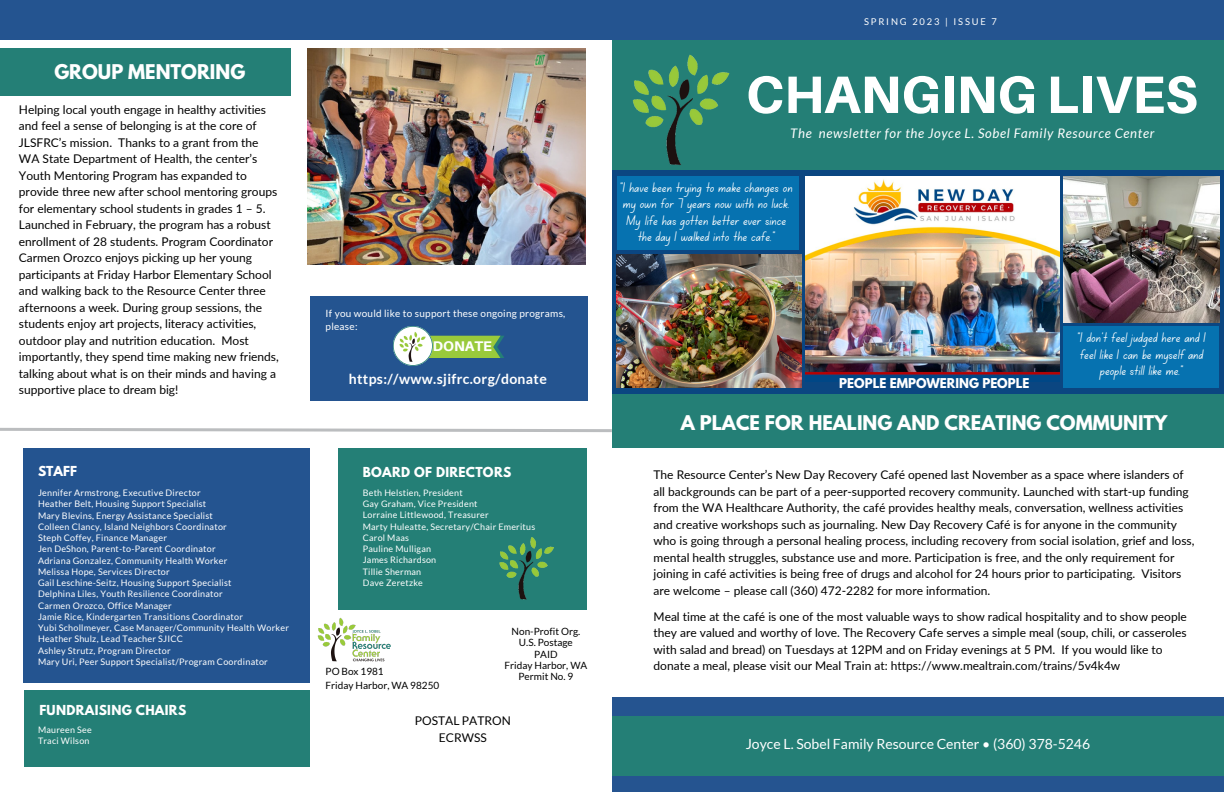
<style>
.page{position:relative;width:1224px;height:792px;background:#fff}
.page>*{position:absolute;margin:0;border:0;box-sizing:border-box;transform-origin:0 0}
.t1{font:800 52.7px "Aileron";color:#fff}
.t2{font:700 18px "League Spartan";color:#fff}
.t3{font:14px/16.5px "Canva School Font";color:#fff;text-align:center}
.t4{font:14px "Lato";color:#fff}
.t5{font:700 14px "Lato";letter-spacing:.025em;color:#fff}
.t6{font:800 14px "Aileron";color:#fff}
.t7{font:italic 13.2px "Lato";letter-spacing:.05em;color:#fff}
.t8{font:700 12.2px "League Spartan";letter-spacing:.025em;color:#fff}
.t9{font:12px/16.5px "Lato";color:#000}
.t10{font:700 12px "League Spartan";color:#fff}
.t11{font:10px "Lato";color:#000}
.t12{font:10px "Lato";letter-spacing:.025em;color:#fff}
.t13{font:9.3px "Lato";letter-spacing:.2em;color:#fff}
.t14{font:9px "Lato";letter-spacing:.025em;color:#fff}
.t15{font:8.9px "Lato";letter-spacing:.025em;color:#fff}
</style>
<div class="page">
<div style="left:0;top:49px;width:290px;height:47px;background:#247f76"></div>
<div style="left:612px;top:0;width:612px;height:172px;background:#247f76"></div>
<svg style="left:612px;top:170px;width:612px;height:225px;background:#1a5184"></svg>
<div style="left:617px;top:177px;width:181px;height:73px;background:#0672b0"></div>
<div style="left:0;top:0;width:1224px;height:40px;background:#245490"></div>
<div style="left:612px;top:698px;width:612px;height:94px;background:#255490"></div>
<img style="left:621px;top:54px;width:124px;height:119px">
<div style="left:612px;top:716px;width:612px;height:59px;background:#247f76"></div>
<div style="left:612px;top:395px;width:612px;height:53px;background:#247f76"></div>
<svg style="left:0;top:427px;width:612px;height:5px"></svg>
<div style="left:23px;top:448px;width:287px;height:234px;background:#245490"></div>
<div style="left:310px;top:296px;width:277px;height:105px;background:#245490"></div>
<svg style="left:429px;top:336px;width:75px;height:22px;background:#8dc042"></svg>
<svg style="left:393px;top:326px;width:40px;height:40px"></svg>
<div style="left:394px;top:327px;width:38px;height:38px;background:#fff;border-radius:50%"></div>
<img style="left:397px;top:331px;width:32px;height:32px">
<img style="left:308px;top:49px;width:277px;height:215px">
<img style="left:806px;top:177px;width:253px;height:204px">
<img style="left:617px;top:254px;width:184px;height:134px">
<div style="left:338px;top:448px;width:249px;height:162px;background:#247f76"></div>
<img style="left:1064px;top:177px;width:156px;height:145px">
<div style="left:1064px;top:326px;width:155px;height:62px;background:#0672b0"></div>
<div style="left:25px;top:690px;width:285px;height:76px;background:#247f76"></div>
<img style="left:499px;top:537px;width:55px;height:63px">
<img style="left:317px;top:617px;width:74px;height:45px">
<p class="t2" style="left:54px;top:62px;width:192px">GROUP MENTORING</p>
<p class="t9" style="left:19px;top:101px;width:261px">Helping local youth engage in healthy activities and feel a sense of belonging is at the core of JLSFRC’s mission. Thanks to a grant from the WA State Department of Health, the center’s Youth Mentoring Program has expanded to provide three new after school mentoring groups for elementary school students in grades 1 – 5.<br>Launched in February, the program has a robust enrollment of 28 students. Program Coordinator Carmen Orozco enjoys picking up her young participants at Friday Harbor Elementary School and walking back to the Resource Center three afternoons a week. During group sessions, the students enjoy art projects, literacy activities, outdoor play and nutrition education. Most importantly, they spend time making new friends, talking about what is on their minds and having a supportive place to dream big!</p>
<p class="t8" style="left:38px;top:465px;width:40px">STAFF</p>
<p class="t14" style="left:38px;top:487px;width:164px">Jennifer Armstrong, Executive Director</p>
<p class="t14" style="left:38px;top:499px;width:170px">Heather Belt, Housing Support Specialist</p>
<p class="t14" style="left:38px;top:510px;width:176px">Mary Blevins, Energy Assistance Specialist</p>
<p class="t14" style="left:38px;top:521px;width:190px">Colleen Clancy, Island Neighbors Coordinator</p>
<p class="t14" style="left:38px;top:532px;width:131px">Steph Coffey, Finance Manager</p>
<p class="t14" style="left:38px;top:544px;width:179px">Jen DeShon, Parent-to-Parent Coordinator</p>
<p class="t14" style="left:38px;top:555px;width:191px">Adriana Gonzalez, Community Health Worker</p>
<p class="t14" style="left:38px;top:566px;width:133px">Melissa Hope, Services Director</p>
<p class="t14" style="left:38px;top:577px;width:195px">Gail Leschine-Seitz, Housing Support Specialist</p>
<p class="t14" style="left:38px;top:589px;width:186px">Delphina Liles, Youth Resilience Coordinator</p>
<p class="t14" style="left:38px;top:600px;width:135px">Carmen Orozco, Office Manager</p>
<p class="t14" style="left:38px;top:611px;width:207px">Jamie Rice, Kindergarten Transitions Coordinator</p>
<p class="t14" style="left:38px;top:622px;width:253px">Yubi Schollmeyer, Case Manager/Community Health Worker</p>
<p class="t14" style="left:38px;top:634px;width:147px">Heather Shulz, Lead Teacher SJICC</p>
<p class="t14" style="left:38px;top:645px;width:134px">Ashley Strutz, Program Director</p>
<p class="t14" style="left:38px;top:656px;width:231px">Mary Uri, Peer Support Specialist/Program Coordinator</p>
<p class="t8" style="left:39px;top:704px;width:148px">FUNDRAISING CHAIRS</p>
<p class="t15" style="left:38px;top:724px;width:55px">Maureen See</p>
<p class="t15" style="left:38px;top:735px;width:53px">Traci Wilson</p>
<p class="t12" style="left:326px;top:307px;width:241px">If you would like to support these ongoing programs,</p>
<p class="t12" style="left:326px;top:320px;width:33px">please:</p>
<p class="t6" style="left:433px;top:338px;width:61px">DONATE</p>
<p class="t5" style="left:349px;top:370px;width:200px">https://www.sjifrc.org/donate</p>
<p class="t8" style="left:363px;top:466px;width:150px">BOARD OF DIRECTORS</p>
<p class="t15" style="left:363px;top:487px;width:101px">Beth Helstien, President</p>
<p class="t15" style="left:363px;top:498px;width:116px">Gay Graham, Vice President</p>
<p class="t15" style="left:363px;top:509px;width:128px">Lorraine Littlewood, Treasurer</p>
<p class="t15" style="left:363px;top:521px;width:174px">Marty Huleatte, Secretary/Chair Emeritus</p>
<p class="t15" style="left:363px;top:532px;width:48px">Carol Maas</p>
<p class="t15" style="left:363px;top:543px;width:70px">Pauline Mulligan</p>
<p class="t15" style="left:363px;top:555px;width:75px">James Richardson</p>
<p class="t15" style="left:363px;top:566px;width:60px">Tillie Sherman</p>
<p class="t15" style="left:363px;top:577px;width:62px">Dave Zeretzke</p>
<p class="t11" style="left:512px;top:625px;width:70px">Non-Profit Org.</p>
<p class="t11" style="left:519px;top:636px;width:55px">U.S. Postage</p>
<p class="t11" style="left:534px;top:648px;width:25px">PAID</p>
<p class="t11" style="left:505px;top:659px;width:84px">Friday Harbor, WA</p>
<p class="t11" style="left:519px;top:670px;width:56px">Permit No. 9</p>
<p class="t11" style="left:326px;top:665px;width:60px">PO Box 1981</p>
<p class="t11" style="left:326px;top:679px;width:115px">Friday Harbor, WA 98250</p>
<p class="t9" style="left:415px;top:712px;width:97px">POSTAL PATRON</p>
<p class="t9" style="left:439px;top:729px;width:49px">ECRWSS</p>
<p class="t13" style="left:864px;top:16px;width:134px">SPRING 2023 | ISSUE 7</p>
<p class="t1" style="left:746px;top:62px;width:453px">CHANGING LIVES</p>
<p class="t7" style="left:790px;top:125px;width:366px">The newsletter for the Joyce L. Sobel Family Resource Center</p>
<p class="t3" style="left:620px;top:181px;width:174px;text-align:left">"I have been trying to make changes on my own for 7 years now with no luck.</p>
<p class="t3" style="left:626px;top:214px;width:161px">My life has gotten better ever since the day I walked into the café."</p>
<p class="t10" style="left:839px;top:377px;width:192px">PEOPLE EMPOWERING PEOPLE</p>
<p class="t3" style="left:1077px;top:331px;width:130px">"I don't feel judged here and I feel like I can be myself and people still like me."</p>
<p class="t2" style="left:681px;top:414px;width:488px">A PLACE FOR HEALING AND CREATING COMMUNITY</p>
<p class="t9" style="left:654px;top:466px;width:542px">The Resource Center’s New Day Recovery Café opened last November as a space where islanders of all backgrounds can be part of a peer-supported recovery community. Launched with start-up funding from the WA Healthcare Authority, the café provides healthy meals, conversation, wellness activities and creative workshops such as journaling. New Day Recovery Café is for anyone in the community who is going through a personal healing process, including recovery from social isolation, grief and loss, mental health struggles, substance use and more. Participation is free, and the only requirement for joining in café activities is being free of drugs and alcohol for 24 hours prior to participating. Visitors are welcome – please call (360) 472-2282 for more information.</p>
<p class="t9" style="left:654px;top:608px;width:535px">Meal time at the café is one of the most valuable ways to show radical hospitality and to show people they are valued and worthy of love. The Recovery Cafe serves a simple meal (soup, chili, or casseroles with salad and bread) on Tuesdays at 12PM and on Friday evenings at 5 PM. If you would like to donate a meal, please visit our Meal Train at: https://www.mealtrain.com/trains/5v4k4w</p>
<p class="t4" style="left:746px;top:735px;width:346px">Joyce L. Sobel Family Resource Center • (360) 378-5246</p>
</div>
